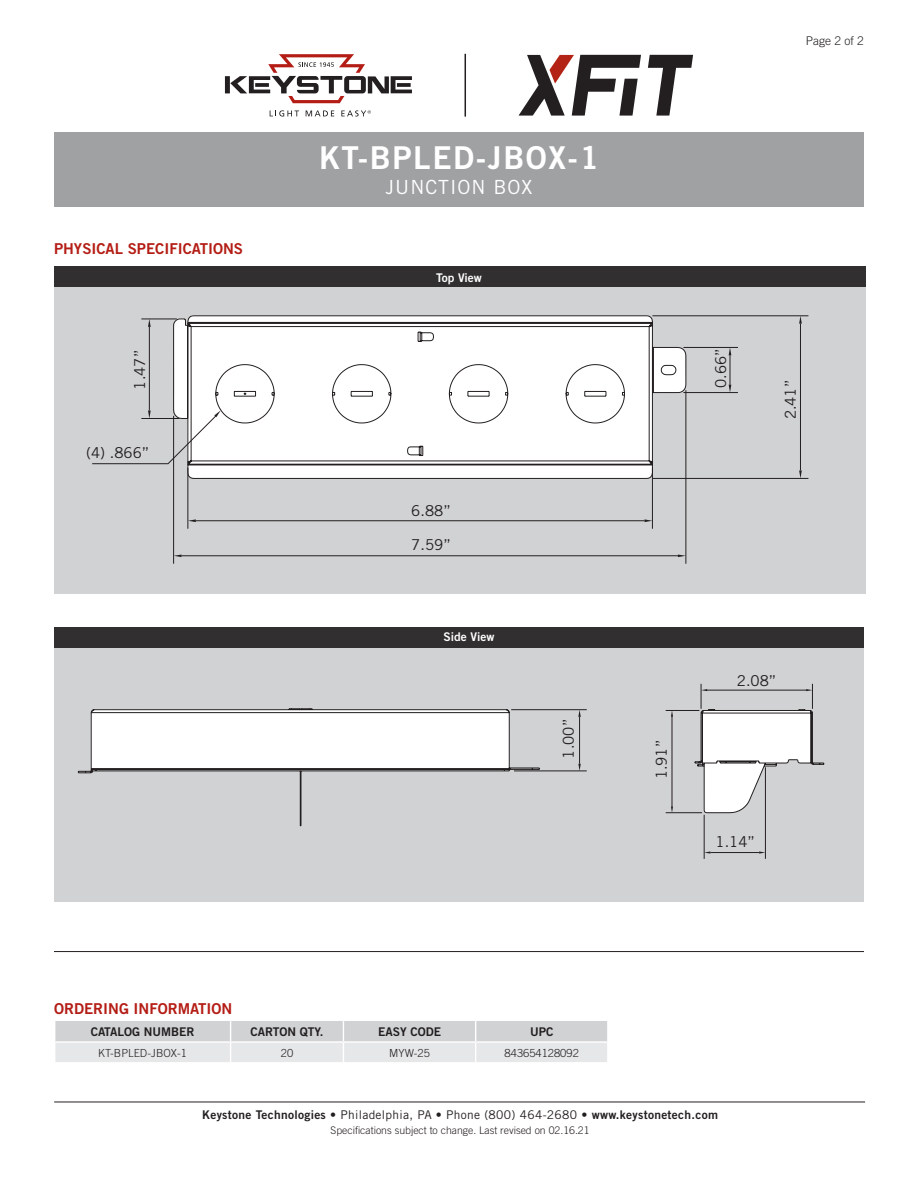
<style>
.page{position:relative;width:918px;height:1188px;background:#fff}
.page>*{position:absolute;margin:0;border:0;box-sizing:border-box;transform-origin:0 0}
.t1{font:31.5px "Trade Gothic Bold Two";letter-spacing:.05em;color:#fff}
.t2{font:19.5px "Trade Gothic";letter-spacing:.05em;color:#fff}
.t3{font:15px "Trade Gothic";color:#231f20}
.t4{font:15px "Trade Gothic Bold Two";color:#b41d15}
.t5{font:12px "Trade Gothic Bold Two";letter-spacing:.025em;color:#231f20}
.t6{font:12px "Trade Gothic Bold Two";color:#231f20}
.t7{font:12px "Trade Gothic Bold Two";color:#fff}
.t8{font:300 12px "Trade Gothic";color:#231f20}
.t9{font:300 11.1px "Trade Gothic";color:#231f20}
.t10{font:300 10.5px "Trade Gothic";color:#231f20}
.s1{font-family:"Trade Gothic"}
</style>
<div class="page">
<hr style="left:54px;top:1102px;width:811px;height:1px;background:#231f20">
<div style="left:54px;top:287px;width:811px;height:307px;background:#d1d2d4"></div>
<div style="left:54px;top:267px;width:811px;height:20px;background:#312f30"></div>
<div style="left:54px;top:645px;width:810px;height:256px;background:#d1d2d4"></div>
<div style="left:54px;top:627px;width:810px;height:20px;background:#312f30"></div>
<svg style="left:759px;top:851px;width:6px;height:3px"></svg>
<svg style="left:173px;top:315px;width:514px;height:249px"></svg>
<svg style="left:174px;top:555px;width:8px;height:2px"></svg>
<svg style="left:678px;top:555px;width:8px;height:2px"></svg>
<hr style="left:187px;top:468px;width:1px;height:61px;background:#231f20">
<hr style="left:652px;top:468px;width:1px;height:61px;background:#231f20">
<hr style="left:196px;top:520px;width:448px;height:1px;background:#231f20">
<svg style="left:188px;top:519px;width:8px;height:3px"></svg>
<svg style="left:644px;top:519px;width:8px;height:3px"></svg>
<hr style="left:652px;top:478px;width:156px;height:1px;background:#231f20">
<hr style="left:652px;top:315px;width:156px;height:1px;background:#231f20">
<hr style="left:800px;top:324px;width:1px;height:146px;background:#231f20">
<svg style="left:799px;top:470px;width:3px;height:8px"></svg>
<svg style="left:799px;top:316px;width:3px;height:8px"></svg>
<hr style="left:683px;top:347px;width:55px;height:1px;background:#231f20">
<hr style="left:683px;top:392px;width:55px;height:1px;background:#231f20">
<hr style="left:730px;top:355px;width:1px;height:30px;background:#231f20">
<svg style="left:729px;top:348px;width:2px;height:7px"></svg>
<svg style="left:729px;top:385px;width:2px;height:8px"></svg>
<hr style="left:141px;top:319px;width:36px;height:1px;background:#231f20">
<hr style="left:149px;top:327px;width:1px;height:84px;background:#231f20">
<svg style="left:148px;top:319px;width:3px;height:8px"></svg>
<svg style="left:92px;top:410px;width:129px;height:54px"></svg>
<hr style="left:704px;top:815px;width:1px;height:44px;background:#231f20">
<hr style="left:765px;top:767px;width:1px;height:92px;background:#231f20">
<hr style="left:710px;top:852px;width:49px;height:1px;background:#231f20">
<svg style="left:78px;top:708px;width:509px;height:119px"></svg>
<svg style="left:578px;top:764px;width:3px;height:7px"></svg>
<svg style="left:578px;top:710px;width:3px;height:7px"></svg>
<svg style="left:665px;top:684px;width:160px;height:129px"></svg>
<svg style="left:55px;top:1021px;width:553px;height:41px;background:#dcdddf"></svg>
<hr style="left:54px;top:951px;width:810px;height:1px;background:#231f20">
<div style="left:54px;top:132px;width:810px;height:74px;background:#a0a1a3"></div>
<svg style="left:519px;top:55px;width:174px;height:61px"></svg>
<hr style="left:465px;top:54px;width:1px;height:63px;background:#231f20">
<svg style="left:225px;top:54px;width:187px;height:49px"></svg>
<svg style="left:270px;top:110px;width:29px;height:7px"></svg>
<svg style="left:306px;top:111px;width:28px;height:5px"></svg>
<svg style="left:341px;top:110px;width:30px;height:7px"></svg>
<p class="t4" style="left:54px;top:240px;width:191px">PHYSICAL SPECIFICATIONS</p>
<p class="t3" style="left:131px;top:390px;width:41px;rotate:-90deg">1.47”</p>
<p class="t3" style="left:86px;top:444px;width:65px">(4) .866”</p>
<p class="t1" style="left:319px;top:138px;width:281px">KT-BPLED-JBOX-1</p>
<p class="t2" style="left:386px;top:175px;width:148px">JUNCTION BOX</p>
<p class="t7" style="left:436px;top:270px;width:47px">Top View</p>
<p class="t3" style="left:411px;top:501px;width:41px">6.88”</p>
<p class="t3" style="left:411px;top:536px;width:41px">7.59”</p>
<p class="t7" style="left:444px;top:629px;width:52px">Side View</p>
<p class="t3" style="left:560px;top:759px;width:41px;rotate:-90deg">1.00”</p>
<p class="t8" style="left:806px;top:34px;width:60px">Page 2 of 2</p>
<p class="t3" style="left:712px;top:388px;width:41px;rotate:-90deg">0.66”</p>
<p class="t3" style="left:781px;top:419px;width:41px;rotate:-90deg">2.41”</p>
<p class="t3" style="left:652px;top:779px;width:41px;rotate:-90deg">1.91”</p>
<p class="t3" style="left:737px;top:672px;width:41px">2.08”</p>
<p class="t3" style="left:716px;top:832px;width:41px">1.14”</p>
<p class="t4" style="left:54px;top:999px;width:180px">ORDERING INFORMATION</p>
<p class="t6" style="left:91px;top:1024px;width:105px">CATALOG NUMBER</p>
<p class="t6" style="left:251px;top:1024px;width:74px">CARTON QTY.</p>
<p class="t6" style="left:378px;top:1024px;width:65px">EASY CODE</p>
<p class="t5" style="left:530px;top:1024px;width:25px">UPC</p>
<p class="t9" style="left:98px;top:1046px;width:90px">KT-BPLED-JBOX-1</p>
<p class="t9" style="left:281px;top:1046px;width:14px">20</p>
<p class="t9" style="left:389px;top:1046px;width:42px">MYW-25</p>
<p class="t9" style="left:505px;top:1046px;width:76px">843654128092</p>
<p class="t5" style="left:202px;top:1108px;width:518px">Keystone Technologies • <span class="s1">Philadelphia, PA</span> • <span class="s1">Phone (800) 464-2680 •</span> www.keystonetech.com</p>
<p class="t10" style="left:331px;top:1124px;width:261px">Specifications subject to change. Last revised on 02.16.21</p>
</div>
